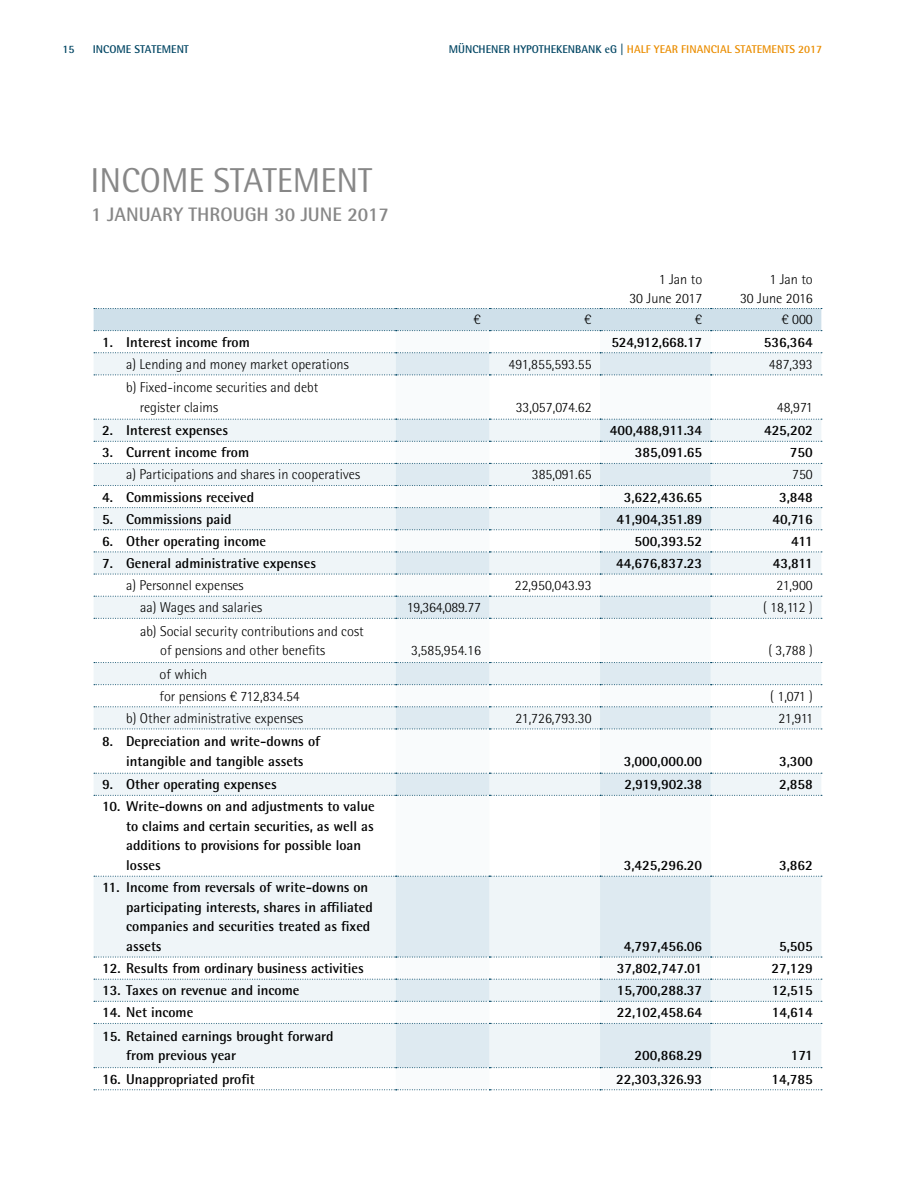
<style>
.page{position:relative;width:915px;height:1183px;background:#fff}
.page>*{position:absolute;margin:0;border:0;box-sizing:border-box;transform-origin:0 0}
.t1{font:34.5px "Rotis Semi Sans Pro";color:#878787}
.t2{font:700 19.5px "Rotis Semi Sans Pro";color:#878787}
.t3{font:700 14.25px/19.5px "Rotis Semi Sans Pro";color:#000}
.t4{font:300 14.25px/19.5px "Rotis Semi Sans Pro";color:#000}
.t5{font:700 11.25px "Rotis Semi Sans Pro";color:#ea8d00}
.t6{font:700 11.25px "Rotis Semi Sans Pro";color:#004563}
.s1{color:#004563}
</style>
<div class="page">
<svg style="left:94px;top:353px;width:727px;height:713px"></svg>
<svg style="left:395px;top:353px;width:315px;height:713px"></svg>
<svg style="left:94px;top:308px;width:727px;height:23px;background:#cadce6"></svg>
<svg style="left:94px;top:352px;width:727px;height:1px"></svg>
<svg style="left:94px;top:374px;width:727px;height:1px"></svg>
<svg style="left:94px;top:418px;width:727px;height:1px"></svg>
<svg style="left:94px;top:441px;width:727px;height:1px"></svg>
<svg style="left:94px;top:463px;width:727px;height:1px"></svg>
<svg style="left:94px;top:485px;width:727px;height:1px"></svg>
<svg style="left:94px;top:507px;width:727px;height:1px"></svg>
<svg style="left:94px;top:529px;width:727px;height:1px"></svg>
<svg style="left:94px;top:1000px;width:727px;height:1px"></svg>
<svg style="left:94px;top:1022px;width:727px;height:1px"></svg>
<svg style="left:94px;top:1066px;width:727px;height:1px"></svg>
<svg style="left:94px;top:1089px;width:727px;height:1px"></svg>
<svg style="left:94px;top:794px;width:727px;height:1px"></svg>
<svg style="left:94px;top:551px;width:727px;height:1px"></svg>
<svg style="left:94px;top:573px;width:727px;height:1px"></svg>
<svg style="left:94px;top:772px;width:727px;height:1px"></svg>
<svg style="left:94px;top:875px;width:727px;height:1px"></svg>
<svg style="left:94px;top:956px;width:727px;height:1px"></svg>
<svg style="left:94px;top:978px;width:727px;height:1px"></svg>
<svg style="left:94px;top:595px;width:727px;height:1px"></svg>
<svg style="left:94px;top:617px;width:727px;height:1px"></svg>
<svg style="left:94px;top:662px;width:727px;height:1px"></svg>
<svg style="left:94px;top:684px;width:727px;height:1px"></svg>
<svg style="left:94px;top:706px;width:727px;height:1px"></svg>
<svg style="left:94px;top:728px;width:727px;height:1px"></svg>
<p class="t6" style="left:62px;top:42px;width:14px">15</p>
<p class="t6" style="left:93px;top:42px;width:98px">INCOME STATEMENT</p>
<p class="t5" style="left:448px;top:42px;width:375px"><span class="s1">MÜNCHENER HYPOTHEKENBANK eG |</span> HALF YEAR FINANCIAL STATEMENTS 2017</p>
<h1 class="t1" style="left:91px;top:160px;width:283px">INCOME STATEMENT</h1>
<h2 class="t2" style="left:91px;top:202px;width:299px">1 JANUARY THROUGH 30 JUNE 2017</h2>
<p class="t4" style="left:629px;top:269px;width:74px;text-align:right">1 Jan to<br>30 June 2017</p>
<p class="t4" style="left:739px;top:269px;width:74px;text-align:right">1 Jan to<br>30 June 2016</p>
<p class="t4" style="left:473px;top:310px;width:9px">€</p>
<p class="t4" style="left:584px;top:310px;width:9px">€</p>
<p class="t4" style="left:694px;top:310px;width:9px">€</p>
<p class="t4" style="left:781px;top:310px;width:33px">€ 000</p>
<p class="t3" style="left:102px;top:332px;width:149px">1. Interest income from</p>
<p class="t3" style="left:611px;top:332px;width:92px">524,912,668.17</p>
<p class="t3" style="left:763px;top:332px;width:51px">536,364</p>
<p class="t4" style="left:126px;top:354px;width:224px">a) Lending and money market operations</p>
<p class="t4" style="left:508px;top:354px;width:84px">491,855,593.55</p>
<p class="t4" style="left:768px;top:354px;width:45px">487,393</p>
<p class="t4" style="left:140px;top:377px;width:180px;text-indent:-14px">b) Fixed-income securities and debt register claims</p>
<p class="t4" style="left:515px;top:397px;width:77px">33,057,074.62</p>
<p class="t4" style="left:776px;top:397px;width:37px">48,971</p>
<p class="t3" style="left:102px;top:420px;width:128px">2. Interest expenses</p>
<p class="t3" style="left:609px;top:420px;width:94px">400,488,911.34</p>
<p class="t3" style="left:763px;top:420px;width:50px">425,202</p>
<p class="t3" style="left:102px;top:442px;width:148px">3. Current income from</p>
<p class="t3" style="left:634px;top:442px;width:69px">385,091.65</p>
<p class="t3" style="left:789px;top:442px;width:24px">750</p>
<p class="t4" style="left:126px;top:465px;width:235px">a) Participations and shares in cooperatives</p>
<p class="t4" style="left:531px;top:465px;width:61px">385,091.65</p>
<p class="t4" style="left:792px;top:465px;width:22px">750</p>
<p class="t3" style="left:102px;top:486px;width:153px">4. Commissions received</p>
<p class="t3" style="left:623px;top:486px;width:80px">3,622,436.65</p>
<p class="t3" style="left:778px;top:486px;width:35px">3,848</p>
<p class="t3" style="left:102px;top:509px;width:131px">5. Commissions paid</p>
<p class="t3" style="left:616px;top:509px;width:87px">41,904,351.89</p>
<p class="t3" style="left:772px;top:509px;width:42px">40,716</p>
<p class="t3" style="left:102px;top:531px;width:165px">6. Other operating income</p>
<p class="t3" style="left:634px;top:531px;width:69px">500,393.52</p>
<p class="t3" style="left:790px;top:531px;width:23px">411</p>
<p class="t3" style="left:102px;top:553px;width:215px">7. General administrative expenses</p>
<p class="t3" style="left:616px;top:553px;width:88px">44,676,837.23</p>
<p class="t3" style="left:772px;top:553px;width:42px">43,811</p>
<p class="t4" style="left:126px;top:575px;width:119px">a) Personnel expenses</p>
<p class="t4" style="left:514px;top:575px;width:78px">22,950,043.93</p>
<p class="t4" style="left:776px;top:575px;width:38px">21,900</p>
<p class="t4" style="left:140px;top:597px;width:124px">aa) Wages and salaries</p>
<p class="t4" style="left:406px;top:597px;width:76px">19,364,089.77</p>
<p class="t4" style="left:762px;top:597px;width:51px">( 18,112 )</p>
<p class="t4" style="left:160px;top:621px;width:205px;text-indent:-20px">ab) Social security contributions and cost of pensions and other benefits</p>
<p class="t4" style="left:411px;top:640px;width:71px">3,585,954.16</p>
<p class="t4" style="left:768px;top:640px;width:46px">( 3,788 )</p>
<p class="t4" style="left:159px;top:662px;width:142px;line-height:22px">of which<br>for pensions € 712,834.54</p>
<p class="t4" style="left:770px;top:686px;width:44px">( 1,071 )</p>
<p class="t4" style="left:126px;top:708px;width:178px">b) Other administrative expenses</p>
<p class="t4" style="left:515px;top:708px;width:78px">21,726,793.30</p>
<p class="t4" style="left:778px;top:708px;width:36px">21,911</p>
<p class="t3" style="left:102px;top:731px;width:219px;text-align:center">8. Depreciation and write-downs of intangible and tangible assets</p>
<p class="t3" style="left:623px;top:750px;width:80px">3,000,000.00</p>
<p class="t3" style="left:778px;top:750px;width:35px">3,300</p>
<p class="t3" style="left:102px;top:774px;width:176px">9. Other operating expenses</p>
<p class="t3" style="left:624px;top:774px;width:79px">2,919,902.38</p>
<p class="t3" style="left:778px;top:774px;width:35px">2,858</p>
<p class="t3" style="left:126px;top:796px;width:250px;text-indent:-24px">10. Write-downs on and adjustments to value to claims and certain securities, as well as additions to provisions for possible loan losses</p>
<p class="t3" style="left:623px;top:855px;width:80px">3,425,296.20</p>
<p class="t3" style="left:778px;top:855px;width:35px">3,862</p>
<p class="t3" style="left:126px;top:877px;width:248px;text-indent:-24px">11. Income from reversals of write-downs on participating interests, shares in affiliated companies and securities treated as fixed assets</p>
<p class="t3" style="left:623px;top:935px;width:80px">4,797,456.06</p>
<p class="t3" style="left:778px;top:935px;width:35px">5,505</p>
<p class="t3" style="left:102px;top:958px;width:263px">12. Results from ordinary business activities</p>
<p class="t3" style="left:616px;top:958px;width:87px">37,802,747.01</p>
<p class="t3" style="left:771px;top:958px;width:43px">27,129</p>
<p class="t3" style="left:102px;top:980px;width:199px">13. Taxes on revenue and income</p>
<p class="t3" style="left:616px;top:980px;width:87px">15,700,288.37</p>
<p class="t3" style="left:771px;top:980px;width:43px">12,515</p>
<p class="t3" style="left:102px;top:1002px;width:93px">14. Net income</p>
<p class="t3" style="left:616px;top:1002px;width:87px">22,102,458.64</p>
<p class="t3" style="left:771px;top:1002px;width:43px">14,614</p>
<p class="t3" style="left:126px;top:1025px;width:209px;text-indent:-24px">15. Retained earnings brought forward from previous year</p>
<p class="t3" style="left:634px;top:1045px;width:69px">200,868.29</p>
<p class="t3" style="left:790px;top:1045px;width:23px">171</p>
<p class="t3" style="left:102px;top:1068px;width:154px">16. Unappropriated profit</p>
<p class="t3" style="left:616px;top:1068px;width:88px">22,303,326.93</p>
<p class="t3" style="left:771px;top:1068px;width:43px">14,785</p>
</div>
